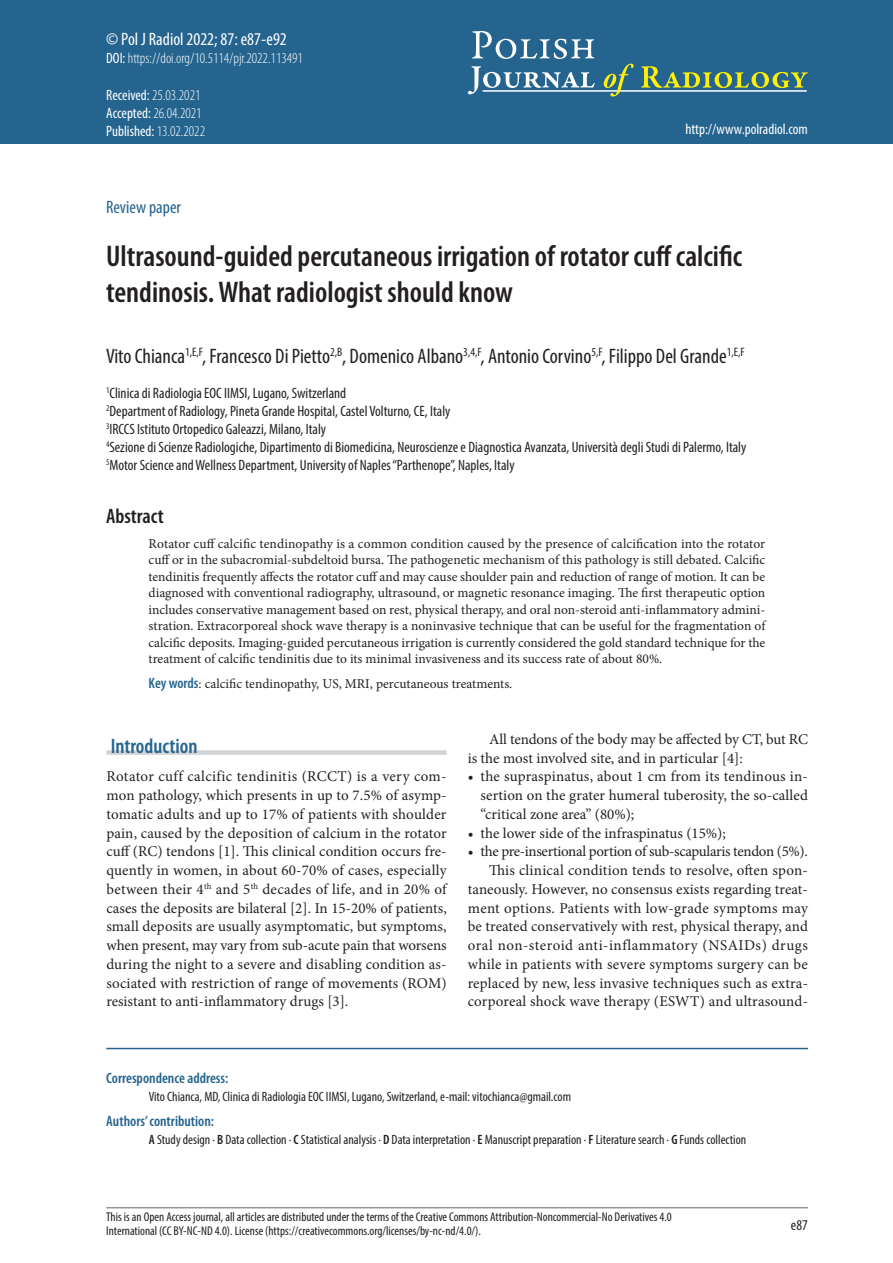
<style>
.page{position:relative;width:893px;height:1263px;background:#fff}
.page>*{position:absolute;margin:0;border:0;box-sizing:border-box;transform-origin:0 0}
.t1{font:600 condensed 30px/36px "Myriad Pro";color:#231f20}
.t2{font:condensed 21px "Myriad Pro";color:#231f20}
.t3{font:600 condensed 21px "Myriad Pro";color:#24648f}
.t4{font:600 condensed 21px "Myriad Pro";color:#231f20}
.t5{font:condensed 18px "Myriad Pro";color:#fff}
.t6{font:condensed 18px "Myriad Pro";color:#24648f}
.t7{font:15px/18.8px "Minion Pro";letter-spacing:.005em;color:#231f20;text-align:justify}
.t8{font:condensed 15px/18px "Myriad Pro";color:#231f20}
.t9{font:300 condensed 15px/18px "Myriad Pro";color:#fff}
.t10{font:600 condensed 15px "Myriad Pro";color:#24648f}
.t11{font:condensed 15px "Myriad Pro";color:#fff}
.t12{font:13.5px/16.5px "Minion Pro";color:#231f20}
.t13{font:condensed 13.5px "Myriad Pro";color:#231f20}
.t14{font:condensed 12.75px/14.2px "Myriad Pro";color:#231f20}
.s1{font-weight:400}
.s2{font-family:"Myriad Pro";font-weight:600;font-stretch:condensed;font-size:15px;color:#24648f}
.s3{font-weight:600}
</style>
<div class="page">
<hr style="left:106px;top:1207px;width:702px;height:1px;background:#939598">
<div style="left:0;top:0;width:893px;height:144px;background:#24648f"></div>
<svg style="left:472px;top:31px;width:122px;height:28px"></svg>
<svg style="left:468px;top:66px;width:127px;height:28px"></svg>
<hr style="left:483px;top:90px;width:324px;height:2px;background:#fff">
<svg style="left:604px;top:64px;width:30px;height:33px"></svg>
<svg style="left:641px;top:66px;width:167px;height:22px"></svg>
<hr style="left:106px;top:1048px;width:702px;height:1px;background:#24648f">
<div style="left:106px;top:750px;width:341px;height:5px;background:#d1d2d4"></div>
<p class="t5" style="left:106px;top:28px;width:182px">© Pol J Radiol 2022; 87: e87-e92</p>
<p class="t9" style="left:106px;top:48px;width:198px"><span class="s1">DOI:</span> https://doi.org/10.5114/pjr.2022.113491</p>
<p class="t9" style="left:106px;top:86px;width:100px"><span class="s1">Received:</span> 25.03.2021<br><span class="s1">Accepted:</span> 26.04.2021<br><span class="s1">Published:</span> 13.02.2022</p>
<p class="t11" style="left:685px;top:120px;width:124px">http://www.polradiol.com</p>
<p class="t6" style="left:106px;top:196px;width:76px">Review paper</p>
<h1 class="t1" style="left:106px;top:237px;width:638px">Ultrasound-guided percutaneous irrigation of rotator cuff calcific tendinosis. What radiologist should know</h1>
<h2 class="t2" style="left:106px;top:343px;width:640px">Vito Chianca<sup>1,E,F</sup>, Francesco Di Pietto<sup>2,B</sup>, Domenico Albano<sup>3,4,F</sup>, Antonio Corvino<sup>5,F</sup>, Filippo Del Grande<sup>1,E,F</sup></h2>
<p class="t8" style="left:106px;top:384px;width:642px"><sup>1</sup>Clinica di Radiologia EOC IIMSI, Lugano, Switzerland<br><sup>2</sup>Department of Radiology, Pineta Grande Hospital, Castel Volturno, CE, Italy<br><sup>3</sup>IRCCS Istituto Ortopedico Galeazzi, Milano, Italy<br><sup>4</sup>Sezione di Scienze Radiologiche, Dipartimento di Biomedicina, Neuroscienze e Diagnostica Avanzata, Università degli Studi di Palermo, Italy <sup>5</sup>Motor Science and Wellness Department, University of Naples “Parthenope”, Naples, Italy</p>
<h2 class="t4" style="left:106px;top:503px;width:59px">Abstract</h2>
<p class="t12" style="left:149px;top:535px;width:618px">Rotator cuff calcific tendinopathy is a common condition caused by the presence of calcification into the rotator cuff or in the subacromial-subdeltoid bursa. The pathogenetic mechanism of this pathology is still debated. Calcific tendinitis frequently affects the rotator cuff and may cause shoulder pain and reduction of range of motion. It can be diagnosed with conventional radiography, ultrasound, or magnetic resonance imaging. The first therapeutic option includes conservative management based on rest, physical therapy, and oral non-steroid anti-inflammatory admini&shy;stration. Extracorporeal shock wave therapy is a noninvasive technique that can be useful for the fragmentation of calcific deposits. Imaging-guided percutaneous irrigation is currently considered the gold standard technique for the treatment of calcific tendinitis due to its minimal invasiveness and its success rate of about 80%.</p>
<p class="t12" style="left:149px;top:676px;width:365px"><span class="s2">Key words</span>: calcific tendinopathy, US, MRI, percutaneous treatments.</p>
<h2 class="t3" style="left:111px;top:733px;width:88px">Introduction</h2>
<p class="t7" style="left:106px;top:767px;width:342px">Rotator cuff calcific tendinitis (RCCT) is a very com&shy;mon pathology, which presents in up to 7.5% of asymp&shy;tomatic adults and up to 17% of patients with shoulder pain, caused by the deposition of calcium in the rotator cuff (RC) tendons [1]. This clinical condition occurs fre&shy;quently in women, in about 60-70% of cases, especially between their 4<sup>th</sup> and 5<sup>th</sup> decades of life, and in 20% of cases the deposits are bilateral [2]. In 15-20% of patients, small deposits are usually asymptomatic, but symptoms, when present, may vary from sub-acute pain that worsens during the night to a severe and disabling condition as&shy;sociated with restriction of range of movements (ROM) resistant to anti-inflammatory drugs [3].</p>
<p class="t7" style="left:468px;top:730px;width:342px;text-indent:21px">All tendons of the body may be affected by CT, but RC is the most involved site, and in particular [4]:</p>
<p class="t7" style="left:480px;top:767px;width:329px;text-indent:-13px">• the supraspinatus, about 1 cm from its tendinous in&shy;sertion on the grater humeral tuberosity, the so-called “critical zone area” (80%);</p>
<p class="t7" style="left:468px;top:823px;width:260px">• the lower side of the infraspinatus (15%);</p>
<p class="t7" style="left:468px;top:842px;width:342px;text-align:right">• the pre-insertional portion of sub-scapularis tendon (5%).<br>This clinical condition tends to resolve, often spon&shy;taneously. However, no consensus exists regarding treat&shy;ment options. Patients with low-grade symptoms may be treated conservatively with rest, physical therapy, and oral non-steroid anti-inflammatory (NSAIDs) drugs while in patients with severe symptoms surgery can be replaced by new, less invasive techniques such as extra&shy;corporeal shock wave therapy (ESWT) and ultrasound-</p>
<p class="t10" style="left:106px;top:1069px;width:124px">Correspondence address:</p>
<p class="t13" style="left:149px;top:1089px;width:424px">Vito Chianca, MD, Clinica di Radiologia EOC IIMSI, Lugano, Switzerland, e-mail: vitochianca@gmail.com</p>
<p class="t10" style="left:106px;top:1112px;width:109px">Authors’ contribution:</p>
<p class="t13" style="left:149px;top:1132px;width:599px"><span class="s3">A</span> Study design ∙ <span class="s3">B</span> Data collection ∙ <span class="s3">C</span> Statistical analysis ∙ <span class="s3">D</span> Data interpretation ∙ <span class="s3">E</span> Manuscript preparation ∙ <span class="s3">F</span> Literature search ∙ <span class="s3">G</span> Funds collection</p>
<p class="t14" style="left:106px;top:1209px;width:567px">This is an Open Access journal, all articles are distributed under the terms of the Creative Commons Attribution-Noncommercial-No Derivatives 4.0<br>International (CC BY-NC-ND 4.0). License (https://creativecommons.org/licenses/by-nc-nd/4.0/).</p>
<p class="t8" style="left:791px;top:1216px;width:18px">e87</p>
</div>
